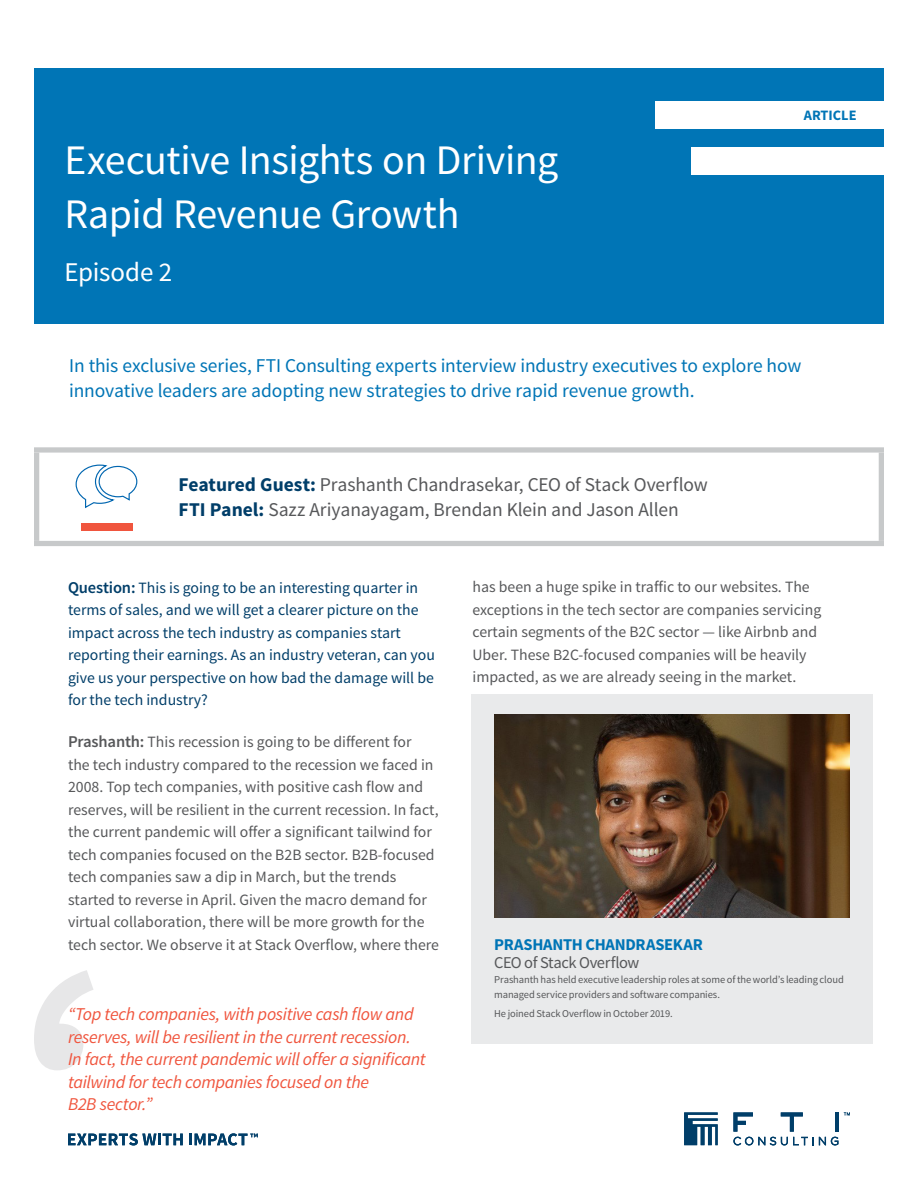
<style>
.page{position:relative;width:918px;height:1188px;background:#fff}
.page>*{position:absolute;margin:0;border:0;box-sizing:border-box;transform-origin:0 0}
.Headline{font:42px "Source Sans Pro";letter-spacing:-.01em;color:#fff}
.Headline-2{font:27px "Source Sans Pro";letter-spacing:-.01em;color:#fff}
.Intro{font:19.5px/25.5px "Source Sans Pro";letter-spacing:-.005em;color:#0075b6}
.Intro-2{font:19.5px/25.5px "Source Sans Pro";letter-spacing:-.005em;color:#57585a}
.t1{font:italic 18px/22.5px "Source Sans Pro";letter-spacing:-.02em;color:#f0553e}
.Contact_Name{font:700 16.5px/18px "Source Sans Pro";letter-spacing:-.01em;color:#0075b6}
.Subhead{font:15.75px/22.5px "Source Sans Pro";color:#57585a}
.Subhead-2{font:15.75px/22.5px "Source Sans Pro";color:#003e69}
.Label{font:700 14.4px "Source Sans Pro";color:#0075b6}
.Contact_Name-2{font:10.5px/15px "Source Sans Pro";letter-spacing:-.01em;color:#57585a}
.s1{font-weight:700;color:#003e69}
.s2{font-weight:600;font-size:16.5px}
.s3{font-weight:400;color:#57585a}
</style>
<div class="page">
<div style="left:472px;top:694px;width:401px;height:350px;background:#e9eaeb"></div>
<div style="left:34px;top:447px;width:850px;height:6px;background:#c7c9ca"></div>
<div style="left:34px;top:453px;width:5px;height:88px;background:#c7c9ca"></div>
<div style="left:879px;top:453px;width:5px;height:88px;background:#c7c9ca"></div>
<div style="left:34px;top:541px;width:850px;height:5px;background:#c7c9ca"></div>
<div style="left:34px;top:68px;width:850px;height:255px;background:#0075b6"></div>
<div style="left:655px;top:101px;width:229px;height:28px;background:#fff"></div>
<div style="left:691px;top:147px;width:193px;height:27px;background:#fff"></div>
<svg style="left:68px;top:1133px;width:115px;height:12px"></svg>
<svg style="left:189px;top:1133px;width:69px;height:12px"></svg>
<svg style="left:684px;top:1112px;width:34px;height:33px"></svg>
<svg style="left:844px;top:1112px;width:6px;height:3px"></svg>
<hr style="left:835px;top:1112px;width:4px;height:20px;background:#003e69">
<svg style="left:733px;top:1112px;width:105px;height:33px"></svg>
<img style="left:494px;top:715px;width:356px;height:202px">
<div style="left:81px;top:523px;width:51px;height:7px;background:#f0553e"></div>
<svg style="left:75px;top:464px;width:63px;height:45px"></svg>
<svg style="left:34px;top:970px;width:59px;height:100px"></svg>
<p class="Headline" style="left:65px;top:134px;width:495px">Executive Insights on Driving</p>
<p class="Headline" style="left:65px;top:188px;width:397px">Rapid Revenue Growth</p>
<p class="Headline-2" style="left:65px;top:256px;width:109px">Episode 2</p>
<p class="Label" style="left:804px;top:106px;width:54px">ARTICLE</p>
<p class="Intro" style="left:69px;top:353px;width:734px">In this exclusive series, FTI Consulting experts interview industry executives to explore how innovative leaders are adopting new strategies to drive rapid revenue growth.</p>
<p class="Intro-2" style="left:179px;top:472px;width:531px"><span class="s1">Featured Guest:</span> Prashanth Chandrasekar, CEO of Stack Overflow<br><span class="s1">FTI Panel:</span> Sazz Ariyanayagam, Brendan Klein and Jason Allen</p>
<p class="Subhead-2" style="left:68px;top:577px;width:369px"><span class="s2">Question:</span> This is going to be an interesting quarter in terms of sales, and we will get a clearer picture on the impact across the tech industry as companies start reporting their earnings. As an industry veteran, can you give us your perspective on how bad the damage will be for the tech industry?</p>
<p class="Subhead" style="left:68px;top:731px;width:373px"><span class="s2">Prashanth:</span> This recession is going to be different for<br>the tech industry compared to the recession we faced in 2008. Top tech companies, with positive cash flow and reserves, will be resilient in the current recession. In fact, the current pandemic will offer a significant tailwind for tech companies focused on the B2B sector. B2B-focused tech companies saw a dip in March, but the trends started to reverse in April. Given the macro demand for virtual collaboration, there will be more growth for the tech sector. We observe it at Stack Overflow, where there</p>
<p class="t1" style="left:68px;top:1003px;width:359px">“Top tech companies, with positive cash flow and reserves, will be resilient in the current recession.<br>In fact, the current pandemic will offer a significant tailwind for tech companies focused on the<br>B2B sector.”</p>
<p class="Subhead" style="left:472px;top:576px;width:350px">has been a huge spike in traffic to our websites. The exceptions in the tech sector are companies servicing certain segments of the B2C sector — like Airbnb and Uber. These B2C-focused companies will be heavily impacted, as we are already seeing in the market.</p>
<p class="Contact_Name" style="left:494px;top:936px;width:210px">PRASHANTH CHANDRASEKAR<br><span class="s3">CEO of Stack Overflow</span></p>
<p class="Contact_Name-2" style="left:494px;top:972px;width:351px">Prashanth has held executive leadership roles at some of the world’s leading cloud managed service providers and software companies.</p>
<p class="Contact_Name-2" style="left:494px;top:1006px;width:180px">He joined Stack Overflow in October 2019.</p>
</div>
